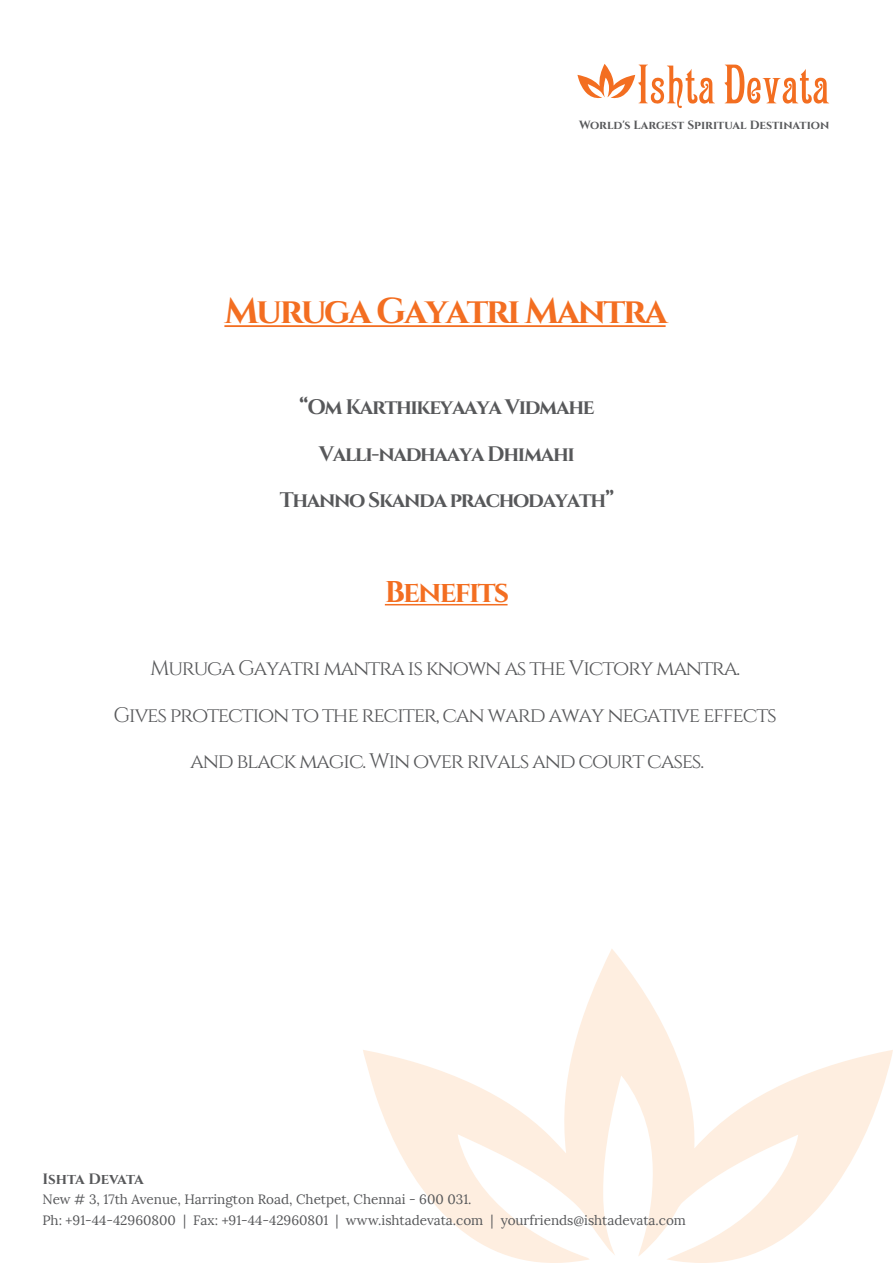
<style>
.page{position:relative;width:893px;height:1263px;background:#fff}
.page>*{position:absolute;margin:0;border:0;box-sizing:border-box;transform-origin:0 0}
.t1{font:700 36px "Cinzel";letter-spacing:-.06em;color:#f36e21}
.t2{font:700 30px "Cinzel";letter-spacing:-.06em;color:#f36e21}
.t3{font:21px "Cinzel";letter-spacing:-.06em;color:#57585a}
.t4{font:700 21px "Cinzel";letter-spacing:-.06em;color:#57585a}
.t5{font:700 15px "Cinzel";letter-spacing:-.015em;color:#57585a}
.t6{font:13.5px/20.4px "Lora";color:#57585a}
.t7{font:700 11.85px "Cinzel";color:#57585a}
</style>
<div class="page">
<svg style="left:363px;top:949px;width:530px;height:314px"></svg>
<svg style="left:725px;top:65px;width:104px;height:39px"></svg>
<svg style="left:577px;top:64px;width:138px;height:44px"></svg>
<hr style="left:224px;top:325px;width:442px;height:2px;background:#f36e21">
<hr style="left:385px;top:604px;width:123px;height:1px;background:#f36e21">
<p class="t7" style="left:579px;top:118px;width:252px">World's Largest Spiritual Destination</p>
<h1 class="t1" style="left:224px;top:289px;width:445px">Muruga Gayatri Mantra</h1>
<h3 class="t4" style="left:299px;top:394px;width:297px">“Om Karthikeyaaya Vidmahe</h3>
<h3 class="t4" style="left:319px;top:441px;width:258px">Valli-nadhaaya Dhimahi</h3>
<h3 class="t4" style="left:280px;top:487px;width:336px">Thanno Skanda prachodayath”</h3>
<h2 class="t2" style="left:385px;top:574px;width:126px">Benefits</h2>
<h3 class="t3" style="left:150px;top:656px;width:592px">Muruga Gayatri mantra is known as the Victory mantra.</h3>
<h3 class="t3" style="left:113px;top:702px;width:665px">Gives protection to the reciter, can ward away negative effects</h3>
<h3 class="t3" style="left:190px;top:749px;width:515px">and black magic. Win over rivals and court cases.</h3>
<p class="t5" style="left:43px;top:1170px;width:103px">Ishta Devata</p>
<p class="t6" style="left:43px;top:1189px;width:645px">New # 3, 17th Avenue, Harrington Road, Chetpet, Chennai - 600 031.<br>Ph: +91-44-42960800 | Fax: +91-44-42960801 | www.ishtadevata.com | yourfriends@ishtadevata.com</p>
</div>
